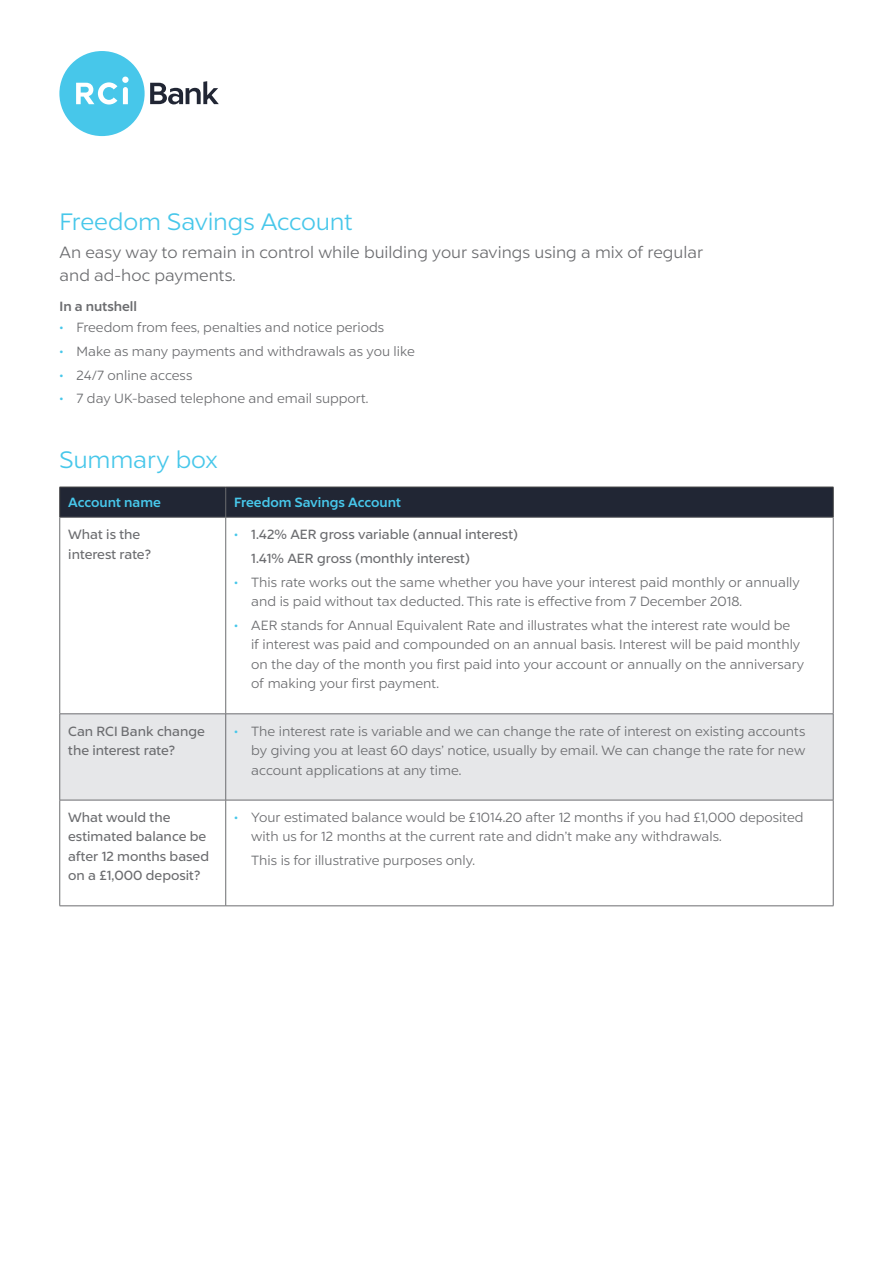
<style>
.page{position:relative;width:893px;height:1263px;background:#fff}
.page>*{position:absolute;margin:0;border:0;box-sizing:border-box;transform-origin:0 0}
.Main_Heading{font:24px "RCI";letter-spacing:-.01em;color:#47c7ea}
.Intro_Copy{font:16.5px/22.5px "RCI";color:#6c6d70}
.Table_text{font:13.5px/19.5px "RCI";color:#6c6d70}
.Bullets{font:13.5px "RCI";color:#6c6d70}
.Body_Copy{font:13.5px/19.5px "RCI";color:#6c6d70}
.Table_text-2{font:13.5px "RCI";color:#6c6d70}
.Bold_Sub_Heading{font:700 13.5px "RCI";color:#47c7ea}
.Bold_Sub_Heading-2{font:700 13.5px "RCI";color:#6c6d70}
.s1{color:#47c7ea}
</style>
<div class="page">
<div style="left:59px;top:51px;width:86px;height:85px;background:#47c7ea;border-radius:50%"></div>
<svg style="left:76px;top:77px;width:53px;height:28px"></svg>
<svg style="left:150px;top:81px;width:69px;height:23px"></svg>
<div style="left:60px;top:488px;width:773px;height:29px;background:#212634"></div>
<div style="left:60px;top:714px;width:773px;height:86px;background:#e6e7e9"></div>
<hr style="left:225px;top:487px;width:1px;height:30px;background:#6c6d70">
<hr style="left:60px;top:517px;width:166px;height:1px;background:#6c6d70">
<hr style="left:59px;top:517px;width:1px;height:197px;background:#6c6d70">
<hr style="left:226px;top:517px;width:607px;height:1px;background:#6c6d70">
<hr style="left:225px;top:517px;width:1px;height:197px;background:#6c6d70">
<hr style="left:833px;top:517px;width:1px;height:197px;background:#6c6d70">
<hr style="left:60px;top:713px;width:166px;height:1px;background:#6c6d70">
<hr style="left:59px;top:714px;width:1px;height:86px;background:#6c6d70">
<hr style="left:226px;top:713px;width:607px;height:1px;background:#6c6d70">
<hr style="left:225px;top:714px;width:1px;height:86px;background:#6c6d70">
<hr style="left:833px;top:714px;width:1px;height:86px;background:#6c6d70">
<hr style="left:60px;top:800px;width:166px;height:1px;background:#6c6d70">
<hr style="left:59px;top:800px;width:1px;height:106px;background:#6c6d70">
<hr style="left:226px;top:800px;width:607px;height:1px;background:#6c6d70">
<hr style="left:225px;top:800px;width:1px;height:106px;background:#6c6d70">
<hr style="left:833px;top:800px;width:1px;height:106px;background:#6c6d70">
<hr style="left:60px;top:905px;width:166px;height:1px;background:#6c6d70">
<hr style="left:226px;top:905px;width:607px;height:1px;background:#6c6d70">
<hr style="left:60px;top:487px;width:166px;height:1px;background:#3e3e3f">
<hr style="left:59px;top:487px;width:1px;height:30px;background:#3e3e3f">
<hr style="left:226px;top:487px;width:607px;height:1px;background:#3e3e3f">
<hr style="left:833px;top:487px;width:1px;height:30px;background:#3e3e3f">
<p class="Main_Heading" style="left:60px;top:207px;width:295px">Freedom Savings Account</p>
<p class="Intro_Copy" style="left:60px;top:241px;width:645px">An easy way to remain in control while building your savings using a mix of regular and ad-hoc payments.</p>
<p class="Bold_Sub_Heading-2" style="left:60px;top:298px;width:79px">In a nutshell</p>
<p class="Bullets" style="left:60px;top:320px;width:326px"><span class="s1">•</span> Freedom from fees, penalties and notice periods</p>
<p class="Bullets" style="left:60px;top:343px;width:357px"><span class="s1">•</span> Make as many payments and withdrawals as you like</p>
<p class="Bullets" style="left:60px;top:367px;width:134px"><span class="s1">•</span> 24/7 online access</p>
<p class="Bullets" style="left:60px;top:390px;width:310px"><span class="s1">•</span> 7 day UK-based telephone and email support.</p>
<p class="Main_Heading" style="left:60px;top:445px;width:160px">Summary box</p>
<p class="Bold_Sub_Heading" style="left:68px;top:494px;width:94px">Account name</p>
<p class="Bold_Sub_Heading" style="left:234px;top:494px;width:168px">Freedom Savings Account</p>
<p class="Body_Copy" style="left:68px;top:525px;width:84px">What is the interest rate?</p>
<p class="Table_text-2" style="left:234px;top:526px;width:285px"><span class="s1">•</span> 1.42% AER gross variable (annual interest)</p>
<p class="Table_text-2" style="left:251px;top:550px;width:220px">1.41% AER gross (monthly interest)</p>
<p class="Table_text" style="left:251px;top:572px;width:550px;text-indent:-17px"><span class="s1">•</span> This rate works out the same whether you have your interest paid monthly or annually and is paid without tax deducted. This rate is effective from 7 December 2018.</p>
<p class="Table_text" style="left:251px;top:615px;width:554px;text-indent:-17px"><span class="s1">•</span> AER stands for Annual Equivalent Rate and illustrates what the interest rate would be<br>if interest was paid and compounded on an annual basis. Interest will be paid monthly on the day of the month you first paid into your account or annually on the anniversary of making your first payment.</p>
<p class="Body_Copy" style="left:68px;top:721px;width:138px">Can RCI Bank change the interest rate?</p>
<p class="Table_text" style="left:251px;top:721px;width:556px;text-align:justify;text-indent:-17px"><span class="s1">•</span> The interest rate is variable and we can change the rate of interest on existing accounts by giving you at least 60 days’ notice, usually by email. We can change the rate for new account applications at any time.</p>
<p class="Body_Copy" style="left:68px;top:807px;width:142px">What would the estimated balance be after 12 months based on a £1,000 deposit?</p>
<p class="Table_text" style="left:251px;top:807px;width:554px;text-indent:-17px"><span class="s1">•</span> Your estimated balance would be £1014.20 after 12 months if you had £1,000 deposited with us for 12 months at the current rate and didn’t make any withdrawals.</p>
<p class="Table_text" style="left:251px;top:850px;width:225px">This is for illustrative purposes only.</p>
</div>
